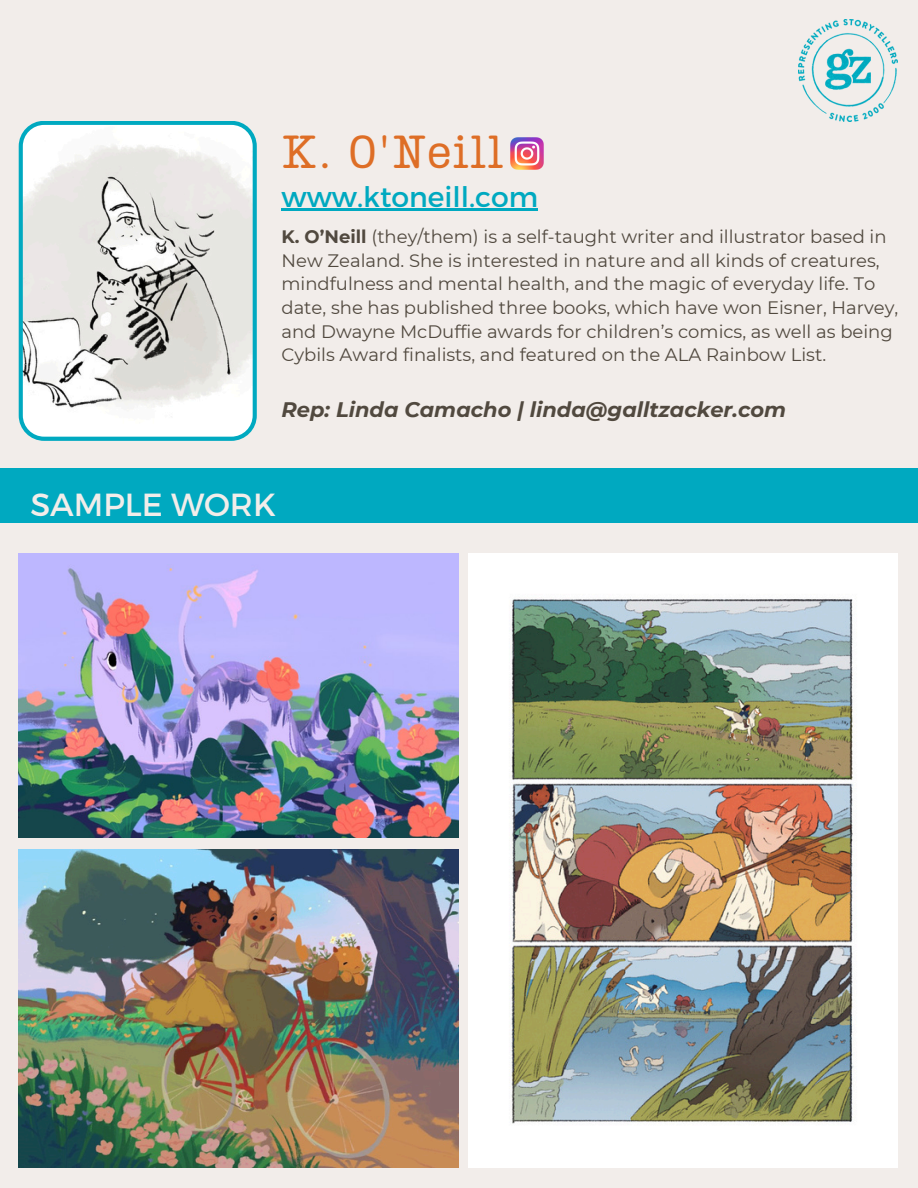
<style>
.page{position:relative;width:918px;height:1188px;background:#f2edea}
.page>*{position:absolute;margin:0;border:0;box-sizing:border-box;transform-origin:0 0}
.t1{font:46.8px "Lumios TW New";color:#de6e26}
.t2{font:31.95px "Montserrat";color:#f2edea}
.t3{font:28.2px "Montserrat";color:#00a9c0}
.t4{font:italic 700 21px "Montserrat";color:#51493f}
.t5{font:18px/23.7px "Montserrat";color:#51493f}
.s1{font-weight:700}
</style>
<div class="page">
<svg style="left:19px;top:121px;width:238px;height:320px"></svg>
<img style="left:19px;top:850px;width:440px;height:317px">
<img style="left:798px;top:20px;width:99px;height:101px">
<img style="left:511px;top:137px;width:32px;height:33px">
<div style="left:0;top:468px;width:918px;height:55px;background:#00a9c0"></div>
<img style="left:19px;top:553px;width:440px;height:285px">
<img style="left:469px;top:553px;width:429px;height:614px">
<hr style="left:282px;top:209px;width:256px;height:2px;background:#00a9c0">
<p class="t1" style="left:282px;top:120px;width:224px">K. O'Neill</p>
<p class="t3" style="left:282px;top:179px;width:258px">www.ktoneill.com</p>
<h4 class="t5" style="left:282px;top:225px;width:618px"><span class="s1">K. O’Neill</span> (they/them) is a self-taught writer and illustrator based in New Zealand. She is interested in nature and all kinds of creatures, mindfulness and mental health, and the magic of everyday life. To date, she has published three books, which have won Eisner, Harvey, and Dwayne McDuffie awards for children’s comics, as well as being Cybils Award finalists, and featured on the ALA Rainbow List.</h4>
<h2 class="t4" style="left:282px;top:397px;width:506px">Rep: Linda Camacho | linda@galltzacker.com</h2>
<p class="t2" style="left:30px;top:484px;width:247px">SAMPLE WORK</p>
</div>
